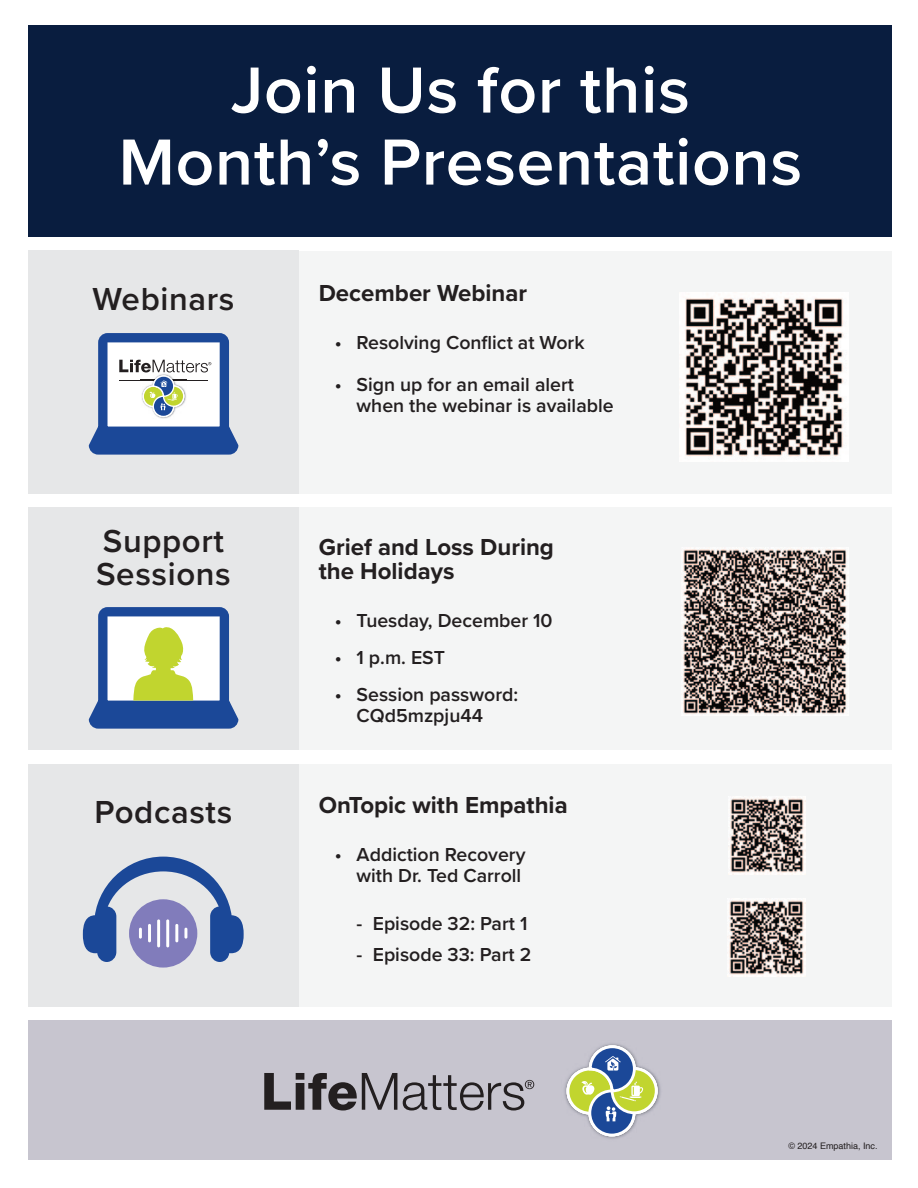
<style>
.page{position:relative;width:918px;height:1188px;background:#fff}
.page>*{position:absolute;margin:0;border:0;box-sizing:border-box;transform-origin:0 0}
.t1{font:600 67.5px/72px "Proxima Nova";letter-spacing:.01em;color:#fff;text-align:center}
.t2{font:600 33px/33px "Proxima Nova";letter-spacing:.02em;color:#231f20}
.t3{font:700 24px/24px "Proxima Nova";color:#231f20}
.t4{font:600 19.5px/21px "Proxima Nova";color:#231f20}
.t5{font:9px "Helvetica";color:#231f20}
</style>
<div class="page">
<div style="left:28px;top:1020px;width:864px;height:140px;background:#c7c5cf"></div>
<svg style="left:264px;top:1073px;width:133px;height:38px"></svg>
<svg style="left:403px;top:1075px;width:131px;height:36px"></svg>
<img style="left:564px;top:1043px;width:97px;height:96px">
<svg style="left:566px;top:1045px;width:92px;height:92px"></svg>
<div style="left:28px;top:26px;width:864px;height:211px;background:#091d3f"></div>
<div style="left:28px;top:251px;width:864px;height:243px;background:#f4f5f5"></div>
<div style="left:28px;top:507px;width:864px;height:243px;background:#f4f5f5"></div>
<div style="left:28px;top:764px;width:864px;height:243px;background:#f4f5f5"></div>
<div style="left:28px;top:251px;width:270px;height:243px;background:#e6e7e8"></div>
<div style="left:28px;top:507px;width:270px;height:243px;background:#e6e7e8"></div>
<div style="left:28px;top:764px;width:270px;height:243px;background:#e6e7e8"></div>
<div style="left:97px;top:907px;width:19px;height:55px;background:#1b4898;border-radius:10px"></div>
<div style="left:210px;top:907px;width:19px;height:55px;background:#1b4898;border-radius:10px"></div>
<div style="left:129px;top:899px;width:68px;height:69px;background:#817cbb;border-radius:50%"></div>
<svg style="left:83px;top:857px;width:161px;height:96px"></svg>
<svg style="left:89px;top:607px;width:149px;height:122px;background:#9eb2b5"></svg>
<svg style="left:89px;top:333px;width:149px;height:122px;background:#9aacc9"></svg>
<img style="left:681px;top:548px;width:168px;height:166px">
<img style="left:679px;top:293px;width:169px;height:168px">
<img style="left:730px;top:798px;width:76px;height:76px">
<img style="left:729px;top:900px;width:75px;height:76px">
<p class="t1" style="left:119px;top:53px;width:685px">Join Us for this<br>Month’s Presentations</p>
<p class="t2" style="left:93px;top:282px;width:143px">Webinars</p>
<p class="t3" style="left:319px;top:282px;width:210px">December Webinar</p>
<p class="t4" style="left:335px;top:334px;width:251px">• Resolving Conflict at Work</p>
<p class="t4" style="left:357px;top:376px;width:259px;text-indent:-22px">• Sign up for an email alert when the webinar is available</p>
<p class="t2" style="left:96px;top:524px;width:136px">Support<br>Sessions</p>
<p class="t2" style="left:95px;top:795px;width:139px">Podcasts</p>
<p class="t3" style="left:319px;top:537px;width:237px">Grief and Loss During the Holidays</p>
<p class="t4" style="left:335px;top:612px;width:219px">• Tuesday, December 10</p>
<p class="t4" style="left:335px;top:649px;width:111px">• 1 p.m. EST</p>
<p class="t4" style="left:357px;top:686px;width:163px;text-indent:-22px">• Session password:<br>CQd5mzpju44</p>
<p class="t3" style="left:319px;top:794px;width:250px">OnTopic with Empathia</p>
<p class="t4" style="left:335px;top:845px;width:192px;text-align:right">• Addiction Recovery with Dr. Ted Carroll</p>
<p class="t4" style="left:357px;top:914px;width:172px">- Episode 32: Part 1</p>
<p class="t4" style="left:357px;top:946px;width:176px">- Episode 33: Part 2</p>
<p class="t5" style="left:788px;top:1142px;width:91px">© 2024 Empathia, Inc.</p>
</div>
